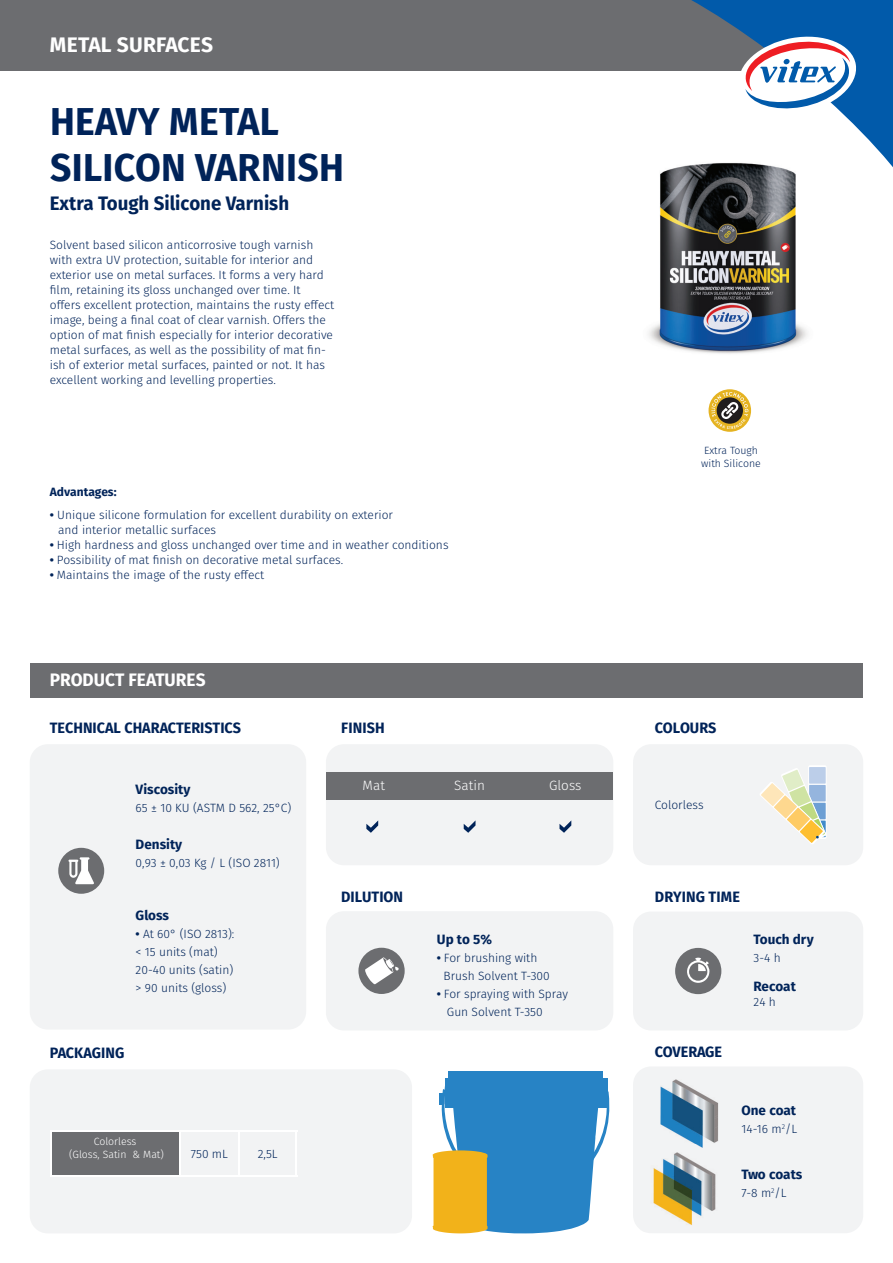
<style>
.page{position:relative;width:893px;height:1263px;background:#fff}
.page>*{position:absolute;margin:0;border:0;box-sizing:border-box;transform-origin:0 0}
.t1{font:700 38.85px/46.7px "Fira Sans";letter-spacing:.01em;color:#002359;scale:.96 1}
.t2{font:700 21px "Fira Sans";letter-spacing:.01em;color:#fff}
.t3{font:700 19.5px "Fira Sans";color:#002359;scale:.96 1}
.t4{font:700 18px "Fira Sans";color:#fff;scale:.96 1}
.t5{font:700 15px "Fira Sans";color:#002359;scale:.96 1}
.t6{font:700 13.5px "Fira Sans";color:#002359}
.t7{font:300 13.5px "Fira Sans";color:#fff}
.t8{font:300 12px/15px "Fira Sans";color:#002359}
.t9{font:700 12px "Fira Sans";color:#002359}
.t10{font:300 10.5px/12.6px "Fira Sans";color:#fff;text-align:center}
.t11{font:300 10.5px/12.6px "Fira Sans";color:#002359}
.s1{font-weight:700}
</style>
<div class="page">
<div style="left:30px;top:1069px;width:382px;height:164px;background:#f2f3f4;border-radius:18px"></div>
<svg style="left:433px;top:1071px;width:177px;height:162px;background:#6099b2"></svg>
<div style="left:30px;top:744px;width:276px;height:285px;background:#f2f3f4;border-radius:18px"></div>
<div style="left:633px;top:744px;width:230px;height:121px;background:#f2f3f4;border-radius:18px"></div>
<div style="left:58px;top:848px;width:46px;height:46px;background:#6c6d70;border-radius:50%"></div>
<svg style="left:68px;top:857px;width:26px;height:27px"></svg>
<div style="left:0;top:0;width:795px;height:70px;background:#6c6d70"></div>
<div style="left:30px;top:664px;width:833px;height:34px;background:#6c6d70"></div>
<div style="left:633px;top:1066px;width:230px;height:167px;background:#f2f3f4;border-radius:18px"></div>
<div style="left:633px;top:911px;width:230px;height:119px;background:#f2f3f4;border-radius:18px"></div>
<svg style="left:675px;top:948px;width:46px;height:46px"></svg>
<div style="left:51px;top:1131px;width:129px;height:45px;background:#6c6d70"></div>
<svg style="left:180px;top:1132px;width:116px;height:43px"></svg>
<hr style="left:180px;top:1131px;width:59px;height:1px;background:#fff">
<hr style="left:239px;top:1131px;width:58px;height:1px;background:#fff">
<hr style="left:238px;top:1132px;width:2px;height:43px;background:#fff">
<hr style="left:296px;top:1132px;width:1px;height:43px;background:#fff">
<hr style="left:180px;top:1175px;width:59px;height:2px;background:#fff">
<hr style="left:239px;top:1175px;width:58px;height:2px;background:#fff">
<hr style="left:50px;top:1132px;width:1px;height:43px;background:#fff">
<hr style="left:50px;top:1131px;width:130px;height:1px;background:#fff">
<hr style="left:179px;top:1132px;width:1px;height:43px;background:#fff">
<hr style="left:50px;top:1175px;width:130px;height:2px;background:#fff">
<img style="left:648px;top:195px;width:160px;height:159px">
<svg style="left:634px;top:0;width:259px;height:195px"></svg>
<svg style="left:736px;top:32px;width:123px;height:86px"></svg>
<div style="left:808px;top:765px;width:19px;height:74px;background:#fff;border-radius:2px"></div>
<div style="left:809px;top:767px;width:17px;height:17px;background:#bccee9"></div>
<svg style="left:760px;top:768px;width:66px;height:76px"></svg>
<img style="left:660px;top:1079px;width:58px;height:65px">
<img style="left:653px;top:1144px;width:63px;height:81px">
<div style="left:326px;top:911px;width:287px;height:119px;background:#f2f3f4;border-radius:18px"></div>
<svg style="left:708px;top:389px;width:43px;height:43px"></svg>
<svg style="left:711px;top:392px;width:37px;height:37px"></svg>
<div style="left:326px;top:744px;width:287px;height:121px;background:#f2f3f4;border-radius:18px"></div>
<div style="left:326px;top:772px;width:96px;height:28px;background:#6c6d70"></div>
<div style="left:422px;top:772px;width:95px;height:28px;background:#6c6d70"></div>
<div style="left:517px;top:772px;width:96px;height:28px;background:#6c6d70"></div>
<svg style="left:366px;top:820px;width:12px;height:13px"></svg>
<svg style="left:464px;top:821px;width:11px;height:12px"></svg>
<svg style="left:559px;top:821px;width:12px;height:12px"></svg>
<svg style="left:358px;top:948px;width:47px;height:46px"></svg>
<h2 class="t2" style="left:50px;top:30px;width:165px">METAL SURFACES</h2>
<h1 class="t1" style="left:50px;top:101px;width:308px">HEAVY METAL<br>SILICON VARNISH</h1>
<h3 class="t3" style="left:50px;top:189px;width:251px">Extra Tough Silicone Varnish</h3>
<p class="t8" style="left:50px;top:238px;width:286px">Solvent based silicon anticorrosive tough varnish with extra UV protection, suitable for interior and exterior use on metal surfaces. It forms a very hard film, retaining its gloss unchanged over time. It offers excellent protection, maintains the rusty effect image, being a final coat of clear varnish. Οffers the option of mat finish especially for interior decorative metal surfaces, as well as the possibility of mat fin&shy;ish of exterior metal surfaces, painted or not. It has excellent working and levelling properties.</p>
<p class="t9" style="left:50px;top:484px;width:68px">Advantages:</p>
<p class="t8" style="left:58px;top:508px;width:336px;text-indent:-8px"><span class="s1">•</span> Unique silicone formulation for excellent durability on exterior and interior metallic surfaces</p>
<p class="t8" style="left:50px;top:538px;width:400px"><span class="s1">•</span> High hardness and gloss unchanged over time and in weather conditions</p>
<p class="t8" style="left:50px;top:553px;width:295px"><span class="s1">•</span> Possibility of mat finish on decorative metal surfaces.</p>
<p class="t8" style="left:50px;top:568px;width:216px"><span class="s1">•</span> Maintains the image of the rusty effect</p>
<h3 class="t4" style="left:50px;top:667px;width:164px">PRODUCT FEATURES</h3>
<p class="t11" style="left:701px;top:445px;width:61px">Extra Tough with Silicone</p>
<p class="t5" style="left:50px;top:717px;width:201px">TECHNICAL CHARACTERISTICS</p>
<p class="t5" style="left:341px;top:717px;width:47px">FINISH</p>
<p class="t5" style="left:655px;top:717px;width:66px">COLOURS</p>
<p class="t7" style="left:363px;top:776px;width:24px">Mat</p>
<p class="t7" style="left:454px;top:776px;width:32px">Satin</p>
<p class="t7" style="left:549px;top:776px;width:34px">Gloss</p>
<p class="t6" style="left:136px;top:780px;width:56px">Viscosity</p>
<p class="t8" style="left:136px;top:801px;width:157px">65 ± 10 KU (ASTM D 562, 25°C)</p>
<p class="t6" style="left:136px;top:835px;width:48px">Density</p>
<p class="t8" style="left:136px;top:857px;width:146px">0,93 ± 0,03 Kg / L (ISO 2811)</p>
<p class="t6" style="left:136px;top:906px;width:35px">Gloss</p>
<p class="t8" style="left:136px;top:926px;width:100px;line-height:18px"><span class="s1">•</span> At 60° (ISO 2813): &lt; 15 units (mat)<br>20-40 units (satin) &gt; 90 units (gloss)</p>
<p class="t6" style="left:437px;top:929px;width:57px">Up to 5%</p>
<p class="t5" style="left:341px;top:887px;width:66px">DILUTION</p>
<p class="t8" style="left:444px;top:949px;width:108px;line-height:18px;text-indent:-7px"><span class="s1">•</span> For brushing with<br>Brush Solvent T-300</p>
<p class="t8" style="left:447px;top:985px;width:123px;line-height:18px;text-indent:-10px"><span class="s1">•</span> For spraying with Spray<br>Gun Solvent T-350</p>
<p class="t5" style="left:50px;top:1042px;width:79px">PACKAGING</p>
<p class="t8" style="left:655px;top:799px;width:50px">Colorless</p>
<p class="t5" style="left:655px;top:887px;width:90px">DRYING TIME</p>
<p class="t6" style="left:754px;top:930px;width:62px">Touch dry</p>
<p class="t8" style="left:754px;top:952px;width:29px">3-4 h</p>
<p class="t6" style="left:754px;top:977px;width:44px">Recoat</p>
<p class="t8" style="left:754px;top:996px;width:24px">24 h</p>
<p class="t5" style="left:655px;top:1041px;width:72px">COVERAGE</p>
<p class="t10" style="left:69px;top:1136px;width:96px">Colorless<br>(Gloss, Satin &amp; Mat)</p>
<p class="t8" style="left:191px;top:1147px;width:38px">750 mL</p>
<p class="t8" style="left:258px;top:1147px;width:21px">2,5L</p>
<p class="t6" style="left:741px;top:1100px;width:56px">One coat</p>
<p class="t8" style="left:741px;top:1122px;width:57px">14-16 m<sup>2</sup>/L</p>
<p class="t6" style="left:741px;top:1165px;width:62px">Two coats</p>
<p class="t8" style="left:741px;top:1186px;width:47px">7-8 m<sup>2</sup>/L</p>
</div>
